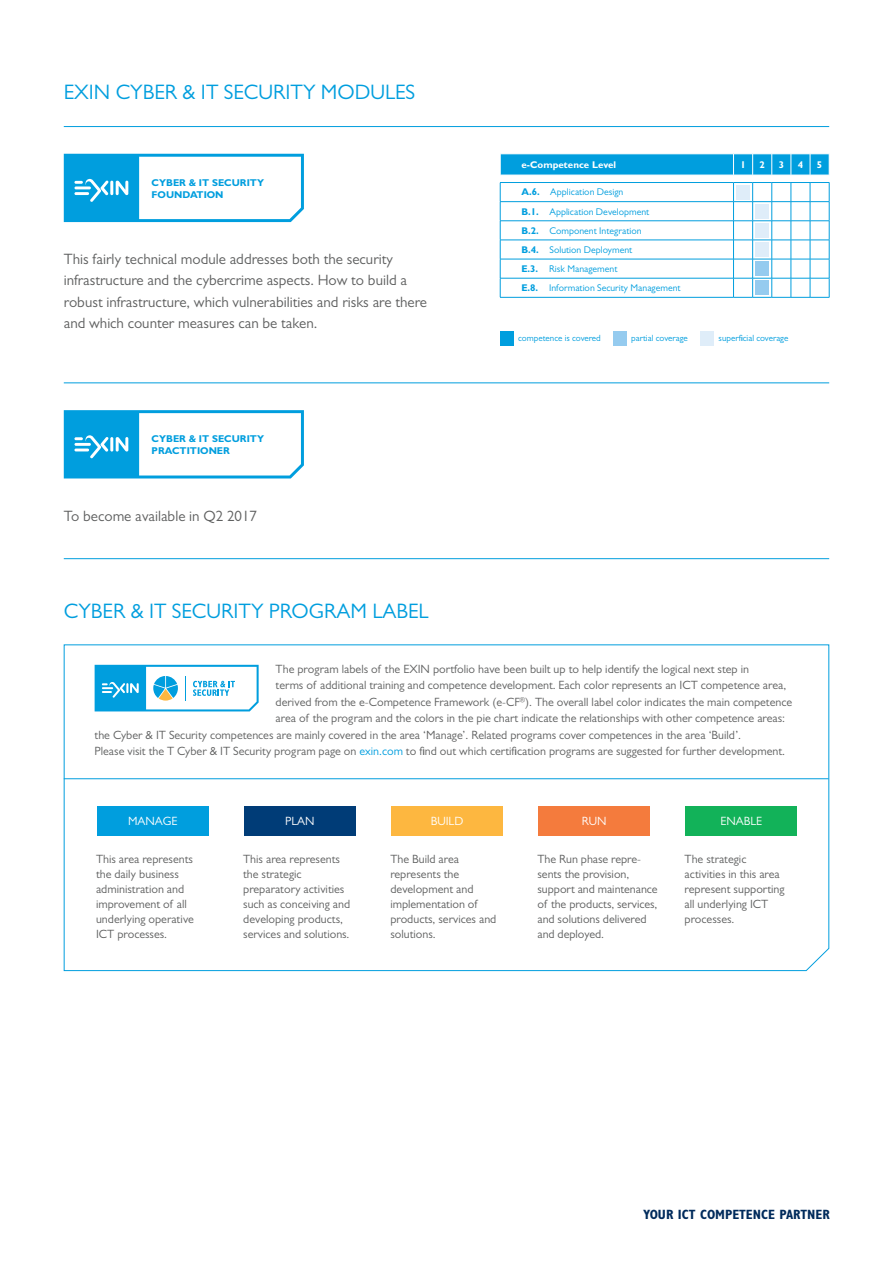
<style>
.page{position:relative;width:893px;height:1263px;background:#fff}
.page>*{position:absolute;margin:0;border:0;box-sizing:border-box;transform-origin:0 0}
.t1{font:21px "Gill Sans MT Pro";color:#009ede}
.t2{font:15px/21px "Gill Sans MT Pro";color:#5f6060}
.t3{font:700 condensed 13.5px "Gill Sans MT Pro";color:#002b5c}
.t4{font:12px/15px "Gill Sans MT Pro";color:#5f6060}
.t5{font:12px "Gill Sans MT Pro";color:#fff}
.t6{font:700 9.9px/11.9px "Gill Sans MT Pro";color:#009ede}
.t7{font:9.75px/19.2px "Gill Sans MT Pro";color:#009ede}
.t8{font:700 9.75px "Gill Sans MT Pro";color:#fff}
.t9{font:9px "Gill Sans MT Pro";color:#009ede}
.s1{font-weight:700}
.s2{color:#009ede}
</style>
<div class="page">
<svg style="left:64px;top:154px;width:240px;height:68px"></svg>
<hr style="left:74px;top:186px;width:17px;height:3px;background:#fff">
<hr style="left:64px;top:558px;width:765px;height:1px;background:#009ede">
<hr style="left:64px;top:126px;width:765px;height:1px;background:#009ede">
<svg style="left:500px;top:154px;width:330px;height:21px;background:#0ea3df"></svg>
<svg style="left:500px;top:182px;width:330px;height:116px"></svg>
<div style="left:736px;top:185px;width:14px;height:14px;background:#dfedf9"></div>
<div style="left:755px;top:204px;width:14px;height:14px;background:#dfedf9"></div>
<div style="left:755px;top:223px;width:14px;height:15px;background:#dfedf9"></div>
<div style="left:755px;top:242px;width:14px;height:15px;background:#dfedf9"></div>
<div style="left:755px;top:261px;width:14px;height:15px;background:#95cbef"></div>
<div style="left:755px;top:281px;width:14px;height:14px;background:#95cbef"></div>
<div style="left:500px;top:331px;width:14px;height:14px;background:#009ede"></div>
<div style="left:613px;top:331px;width:14px;height:14px;background:#95cbef"></div>
<div style="left:700px;top:331px;width:14px;height:14px;background:#dfedf9"></div>
<svg style="left:63px;top:644px;width:767px;height:327px"></svg>
<hr style="left:64px;top:778px;width:765px;height:1px;background:#009ede">
<div style="left:97px;top:806px;width:112px;height:29px;background:#009ede"></div>
<div style="left:244px;top:806px;width:112px;height:29px;background:#003c77"></div>
<div style="left:391px;top:806px;width:112px;height:29px;background:#fdb740"></div>
<div style="left:538px;top:806px;width:112px;height:29px;background:#f47b3d"></div>
<div style="left:685px;top:806px;width:112px;height:29px;background:#12b259"></div>
<svg style="left:95px;top:665px;width:164px;height:46px"></svg>
<svg style="left:64px;top:410px;width:240px;height:68px"></svg>
<hr style="left:74px;top:443px;width:17px;height:3px;background:#fff">
<hr style="left:64px;top:382px;width:765px;height:1px;background:#009ede">
<h1 class="t1" style="left:64px;top:80px;width:353px">EXIN CYBER &amp; IT SECURITY MODULES</h1>
<p class="t6" style="left:152px;top:176px;width:114px">CYBER &amp; IT SECURITY<br>FOUNDATION</p>
<p class="t2" style="left:64px;top:249px;width:365px">This fairly technical module addresses both the security infrastructure and the cybercrime aspects. How to build a robust infrastructure, which vulnerabilities and risks are there and which counter measures can be taken.</p>
<p class="t6" style="left:152px;top:433px;width:114px">CYBER &amp; IT SECURITY<br>PRACTITIONER</p>
<p class="t2" style="left:64px;top:505px;width:195px">To become available in Q2 2017</p>
<h1 class="t1" style="left:64px;top:598px;width:366px">CYBER &amp; IT SECURITY PROGRAM LABEL</h1>
<p class="t8" style="left:521px;top:158px;width:96px">e-Competence Level</p>
<p class="t8" style="left:740px;top:158px;width:7px">1</p>
<p class="t8" style="left:759px;top:158px;width:7px">2</p>
<p class="t8" style="left:779px;top:158px;width:7px">3</p>
<p class="t8" style="left:798px;top:158px;width:7px">4</p>
<p class="t8" style="left:817px;top:158px;width:7px">5</p>
<p class="t7" style="left:521px;top:182px;width:161px"><span class="s1">A.6.</span> Application Design<br><span class="s1">B.1.</span> Application Development<br><span class="s1">B.2.</span> Component Integration<br><span class="s1">B.4.</span> Solution Deployment<br><span class="s1">E.3.</span> Risk Management<br><span class="s1">E.8.</span> Information Security Management</p>
<p class="t9" style="left:518px;top:333px;width:84px">competence is covered</p>
<p class="t9" style="left:631px;top:333px;width:58px">partial coverage</p>
<p class="t9" style="left:719px;top:333px;width:71px">superficial coverage</p>
<p class="t4" style="left:276px;top:661px;width:475px">The program labels of the EXIN portfolio have been built up to help identify the logical next step in</p>
<p class="t4" style="left:276px;top:678px;width:512px">terms of additional training and competence development. Each color represents an ICT competence area,</p>
<p class="t4" style="left:276px;top:694px;width:518px">derived from the e-Competence Framework (e-CF<sup>®</sup>). The overall label color indicates the main competence</p>
<p class="t4" style="left:276px;top:711px;width:511px">area of the program and the colors in the pie chart indicate the relationships with other competence areas:</p>
<p class="t4" style="left:95px;top:727px;width:648px">the Cyber &amp; IT Security competences are mainly covered in the area ‘Manage’. Related programs cover competences in the area ‘Build’.</p>
<p class="t4" style="left:95px;top:744px;width:692px">Please visit the T Cyber &amp; IT Security program page on <span class="s2">exin.com</span> to find out which certification programs are suggested for further development.</p>
<p class="t5" style="left:128px;top:814px;width:51px">MANAGE</p>
<p class="t5" style="left:285px;top:814px;width:31px">PLAN</p>
<p class="t5" style="left:431px;top:814px;width:34px">BUILD</p>
<p class="t5" style="left:582px;top:814px;width:26px">RUN</p>
<p class="t5" style="left:720px;top:814px;width:43px">ENABLE</p>
<p class="t4" style="left:96px;top:851px;width:99px">This area represents the daily business administration and improvement of all underlying operative<br>ICT processes.</p>
<p class="t4" style="left:243px;top:851px;width:109px">This area represents the strategic preparatory activities such as conceiving and developing products, services and solutions.</p>
<p class="t4" style="left:390px;top:851px;width:108px">The Build area represents the development and implementation of products, services and solutions.</p>
<p class="t4" style="left:537px;top:851px;width:122px">The Run phase repre&shy;sents the provision, support and maintenance of the products, services, and solutions delivered and deployed.</p>
<p class="t4" style="left:685px;top:851px;width:102px">The strategic activities in this area represent supporting all underlying ICT processes.</p>
<p class="t3" style="left:643px;top:1206px;width:188px">YOUR ICT COMPETENCE PARTNER</p>
</div>
